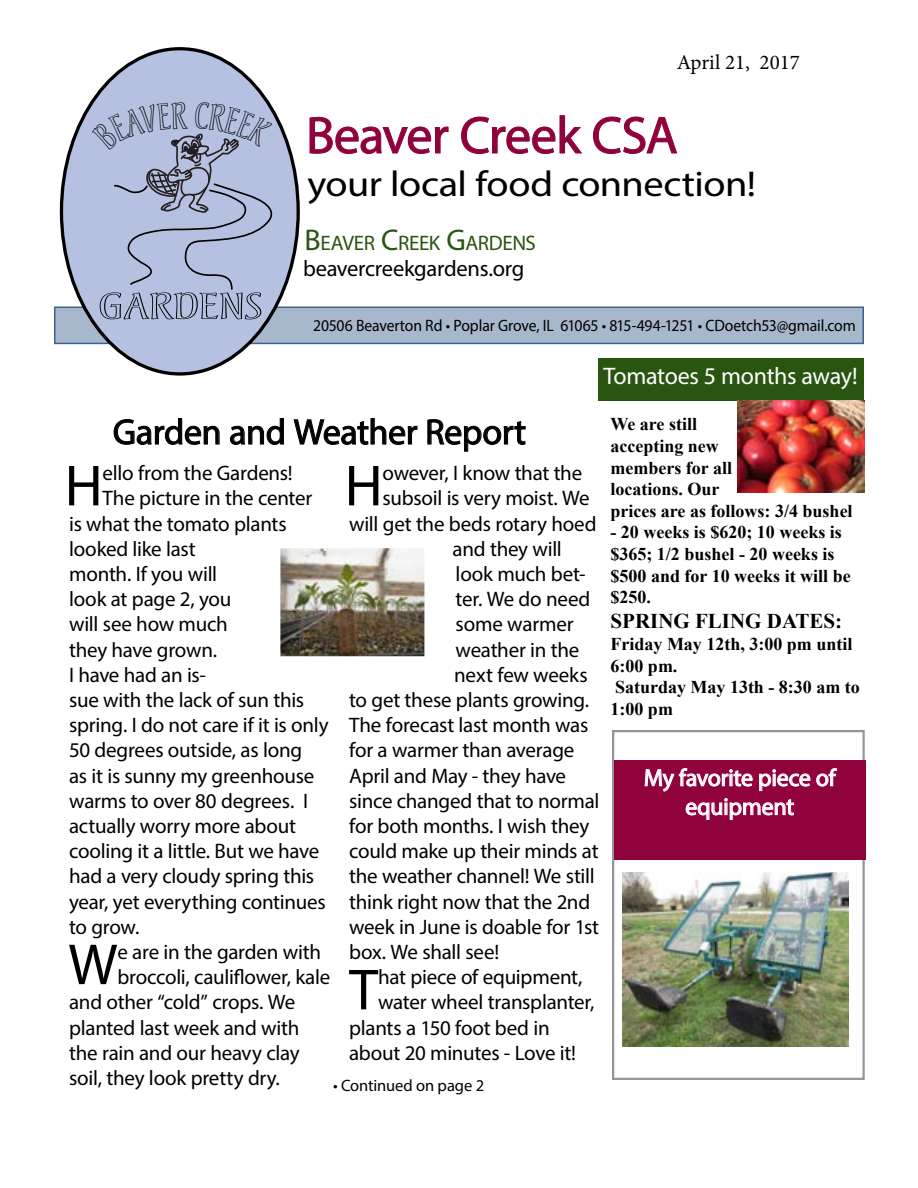
<style>
.page{position:relative;width:918px;height:1188px;background:#fff}
.page>*{position:absolute;margin:0;border:0;box-sizing:border-box;transform-origin:0 0}
.t1{font:58.35px "Myriad Pro";color:#000}
.t2{font:52.5px "Myriad Pro";letter-spacing:-.02em;color:#8f023c}
.t3{font:36px "Myriad Pro";letter-spacing:-.01em;color:#000;scale:1.12 1}
.t4{font:36px "Myriad Pro";letter-spacing:-.01em;color:#000}
.t5{font:34.65px "Andreas Std";letter-spacing:-.01em;color:#000;scale:1.56 1}
.t6{font:24px/28.8px "Myriad Pro";letter-spacing:-.015em;color:#fff;text-align:center}
.t7{font:22.5px "Myriad Pro";letter-spacing:-.015em;color:#000}
.t8{font:21px "Myriad Pro";letter-spacing:-.015em;color:#000}
.t9{font:21px "Myriad Pro";letter-spacing:-.025em;color:#2a5511}
.t10{font:700 21px "Times New Roman";color:#000}
.t11{font:21px "Minion Pro";color:#000}
.t12{font:700 18px/21.6px "Times New Roman";color:#000}
.t13{font:16.5px "Myriad Pro";letter-spacing:-.01em;color:#000;scale:.95 1}
.t14{font:16.5px "Myriad Pro";letter-spacing:-.01em;color:#000}
.s1{font-size:30px}
</style>
<div class="page">
<img style="left:280px;top:548px;width:144px;height:108px">
<svg style="left:113px;top:418px;width:107px;height:27px"></svg>
<svg style="left:230px;top:418px;width:54px;height:27px"></svg>
<svg style="left:293px;top:418px;width:125px;height:27px"></svg>
<svg style="left:427px;top:419px;width:99px;height:33px"></svg>
<div style="left:598px;top:358px;width:266px;height:42px;background:#2a5511"></div>
<img style="left:738px;top:400px;width:127px;height:92px">
<div style="left:612px;top:730px;width:253px;height:350px;border:2px solid #939598"></div>
<div style="left:614px;top:760px;width:252px;height:100px;background:#8f023c"></div>
<svg style="left:644px;top:768px;width:109px;height:24px"></svg>
<svg style="left:759px;top:768px;width:78px;height:23px"></svg>
<svg style="left:685px;top:798px;width:109px;height:22px"></svg>
<img style="left:622px;top:872px;width:227px;height:175px">
<div style="left:55px;top:307px;width:808px;height:36px;background:#a8b8cc"></div>
<div style="left:54px;top:307px;width:810px;height:37px;border:2px solid #3e618d"></div>
<svg style="left:58px;top:47px;width:243px;height:329px"></svg>
<svg style="left:309px;top:117px;width:140px;height:37px"></svg>
<svg style="left:461px;top:115px;width:122px;height:39px"></svg>
<svg style="left:593px;top:116px;width:85px;height:38px"></svg>
<svg style="left:91px;top:102px;width:188px;height:189px"></svg>
<p class="t11" style="left:677px;top:48px;width:124px">April 21, 2017</p>
<h3 class="t5" style="left:98px;top:286px;width:107px">GARDENS</h3>
<h2 class="t2" style="left:306px;top:103px;width:373px">Beaver Creek CSA</h2>
<h3 class="t3" style="left:308px;top:162px;width:402px">your local food connection!</h3>
<p class="t9" style="left:304px;top:230px;width:233px"><span class="s1">B</span>EAVER <span class="s1">C</span>REEK <span class="s1">G</span>ARDENS</p>
<p class="t7" style="left:303px;top:254px;width:223px">beavercreekgardens.org</p>
<p class="t13" style="left:313px;top:315px;width:572px">20506 Beaverton Rd • Poplar Grove, IL 61065 • 815-494-1251 • CDoetch53@gmail.com</p>
<p class="t6" style="left:603px;top:361px;width:256px">Tomatoes 5 months away!</p>
<p class="t12" style="left:610px;top:413px;width:244px">We are still<br>accepting new<br>members for all<br>locations. Our<br>prices are as follows: 3/4 bushel</p>
<p class="t12" style="left:610px;top:521px;width:242px">- 20 weeks is $620; 10 weeks is $365; 1/2 bushel - 20 weeks is $500 and for 10 weeks it will be $250.</p>
<p class="t10" style="left:610px;top:606px;width:233px">SPRING FLING DATES:</p>
<p class="t12" style="left:610px;top:633px;width:251px">Friday May 12th, 3:00 pm until<br>6:00 pm.<br>Saturday May 13th - 8:30 am to<br>1:00 pm</p>
<h3 class="t4" style="left:113px;top:410px;width:415px">Garden and Weather Report</h3>
<h1 class="t1" style="left:65px;top:450px;width:40px">H</h1>
<p class="t8" style="left:103px;top:460px;width:192px">ello from the Gardens!</p>
<h1 class="t1" style="left:345px;top:450px;width:40px">H</h1>
<p class="t8" style="left:383px;top:460px;width:201px">owever, I know that the</p>
<p class="t8" style="left:103px;top:485px;width:211px">The picture in the center</p>
<p class="t8" style="left:69px;top:511px;width:219px">is what the tomato plants</p>
<p class="t8" style="left:69px;top:536px;width:128px">looked like last</p>
<p class="t8" style="left:69px;top:561px;width:150px">month. If you will</p>
<p class="t8" style="left:69px;top:586px;width:164px">look at page 2, you</p>
<p class="t8" style="left:69px;top:611px;width:160px">will see how much</p>
<p class="t8" style="left:69px;top:637px;width:150px">they have grown.</p>
<p class="t8" style="left:69px;top:662px;width:138px">I have had an is-</p>
<p class="t8" style="left:69px;top:687px;width:237px">sue with the lack of sun this</p>
<p class="t8" style="left:69px;top:712px;width:261px">spring. I do not care if it is only</p>
<p class="t8" style="left:69px;top:737px;width:235px">50 degrees outside, as long</p>
<p class="t8" style="left:69px;top:763px;width:247px">as it is sunny my greenhouse</p>
<p class="t8" style="left:69px;top:788px;width:240px">warms to over 80 degrees. I</p>
<p class="t8" style="left:69px;top:813px;width:228px">actually worry more about</p>
<p class="t8" style="left:69px;top:838px;width:252px">cooling it a little. But we have</p>
<p class="t8" style="left:69px;top:863px;width:247px">had a very cloudy spring this</p>
<p class="t8" style="left:69px;top:889px;width:258px">year, yet everything continues</p>
<p class="t8" style="left:69px;top:914px;width:72px">to grow.</p>
<h1 class="t1" style="left:68px;top:929px;width:51px">W</h1>
<p class="t8" style="left:117px;top:939px;width:205px">e are in the garden with</p>
<p class="t8" style="left:383px;top:485px;width:209px">subsoil is very moist. We</p>
<p class="t8" style="left:349px;top:511px;width:249px">will get the beds rotary hoed</p>
<p class="t8" style="left:453px;top:536px;width:111px">and they will</p>
<p class="t8" style="left:456px;top:561px;width:132px">look much bet-</p>
<p class="t8" style="left:456px;top:586px;width:136px">ter. We do need</p>
<p class="t8" style="left:456px;top:611px;width:119px">some warmer</p>
<p class="t8" style="left:456px;top:637px;width:125px">weather in the</p>
<p class="t8" style="left:454px;top:662px;width:135px">next few weeks</p>
<p class="t8" style="left:349px;top:687px;width:242px">to get these plants growing.</p>
<p class="t8" style="left:349px;top:712px;width:241px">The forecast last month was</p>
<p class="t8" style="left:349px;top:737px;width:227px">for a warmer than average</p>
<p class="t8" style="left:349px;top:763px;width:219px">April and May - they have</p>
<p class="t8" style="left:349px;top:788px;width:252px">since changed that to normal</p>
<p class="t8" style="left:349px;top:813px;width:242px">for both months. I wish they</p>
<p class="t8" style="left:349px;top:838px;width:251px">could make up their minds at</p>
<p class="t8" style="left:349px;top:863px;width:247px">the weather channel! We still</p>
<p class="t8" style="left:349px;top:889px;width:243px">think right now that the 2nd</p>
<p class="t8" style="left:349px;top:914px;width:252px">week in June is doable for 1st</p>
<p class="t8" style="left:349px;top:939px;width:152px">box. We shall see!</p>
<h1 class="t1" style="left:349px;top:954px;width:31px">T</h1>
<p class="t8" style="left:378px;top:964px;width:206px">hat piece of equipment,</p>
<p class="t6" style="left:644px;top:763px;width:193px">My favorite piece of equipment</p>
<p class="t8" style="left:117px;top:964px;width:214px">broccoli, cauliflower, kale</p>
<p class="t8" style="left:69px;top:989px;width:228px">and other “cold” crops. We</p>
<p class="t8" style="left:69px;top:1015px;width:232px">planted last week and with</p>
<p class="t8" style="left:69px;top:1040px;width:232px">the rain and our heavy clay</p>
<p class="t8" style="left:69px;top:1065px;width:212px">soil, they look pretty dry.</p>
<p class="t8" style="left:378px;top:989px;width:218px">water wheel transplanter,</p>
<p class="t8" style="left:349px;top:1015px;width:202px">plants a 150 foot bed in</p>
<p class="t8" style="left:349px;top:1040px;width:228px">about 20 minutes - Love it!</p>
<p class="t14" style="left:333px;top:1075px;width:153px">• Continued on page 2</p>
</div>
